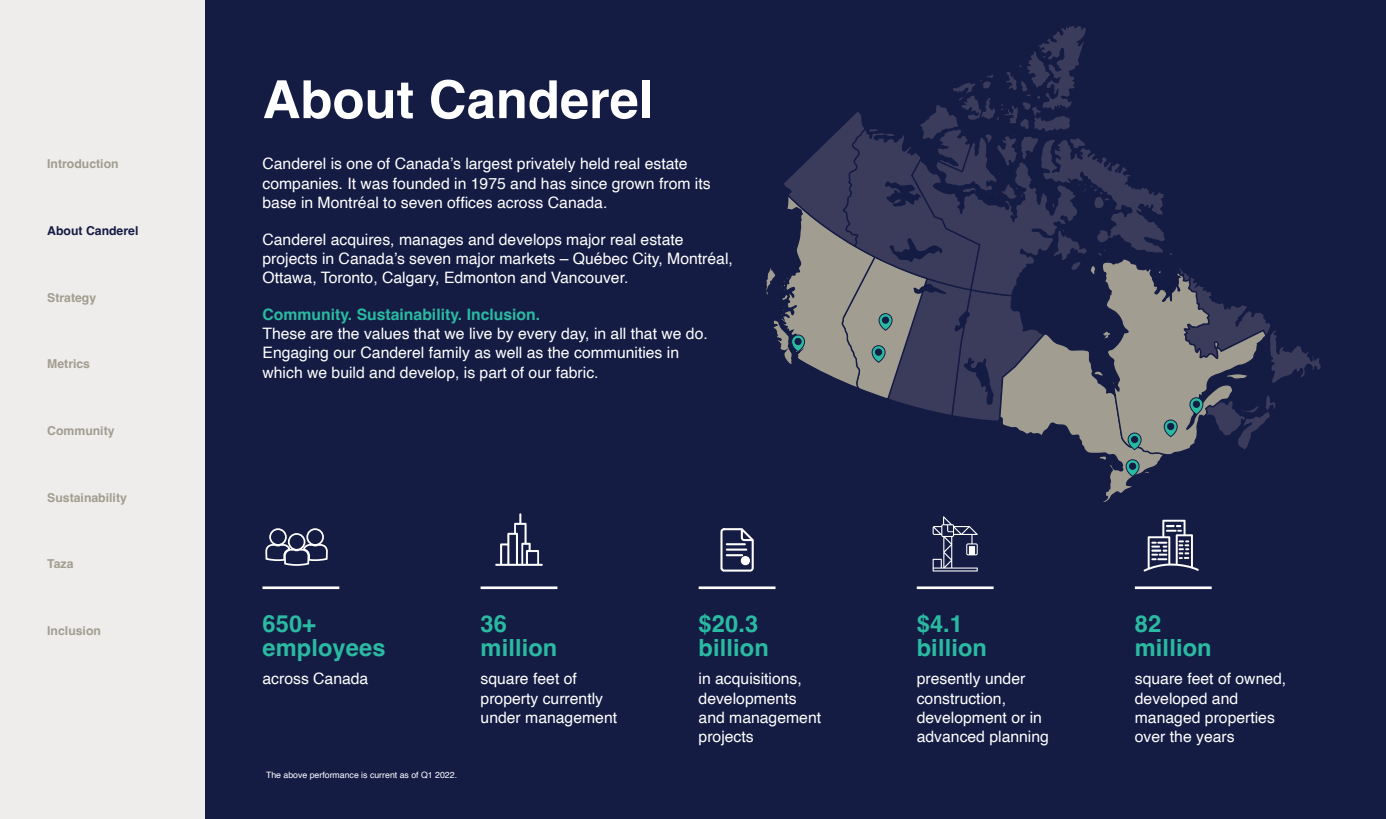
<style>
.page{position:relative;width:1386px;height:819px;background:#fff}
.page>*{position:absolute;margin:0;border:0;box-sizing:border-box;transform-origin:0 0}
.t1{font:700 52.5px "Helvetica";color:#fff}
.t2{font:700 23.62px/23.6px "Helvetica";letter-spacing:.005em;color:#2abaa1}
.t3{font:15.75px/19.2px "Helvetica";color:#fff}
.t4{font:700 15.75px "Helvetica";color:#2abaa1}
.t5{font:700 12.25px "Helvetica";color:#a19d90}
.t6{font:700 12.25px "Helvetica";color:#151c44}
.t7{font:700 12.25px "Helvetica";color:#a09d90}
.t8{font:8.75px "Helvetica";color:#fff}
</style>
<div class="page">
<div style="left:205px;top:0;width:1181px;height:819px;background:#151c44"></div>
<svg style="left:264px;top:528px;width:65px;height:62px"></svg>
<svg style="left:1007px;top:26px;width:79px;height:47px"></svg>
<svg style="left:766px;top:73px;width:555px;height:429px"></svg>
<hr style="left:262px;top:586px;width:77px;height:3px;background:#fff">
<hr style="left:481px;top:586px;width:76px;height:3px;background:#fff">
<hr style="left:699px;top:586px;width:77px;height:3px;background:#fff">
<hr style="left:917px;top:586px;width:77px;height:3px;background:#fff">
<hr style="left:1135px;top:586px;width:77px;height:3px;background:#fff">
<svg style="left:495px;top:513px;width:48px;height:53px"></svg>
<svg style="left:720px;top:528px;width:34px;height:44px"></svg>
<svg style="left:933px;top:516px;width:45px;height:56px"></svg>
<svg style="left:1143px;top:520px;width:56px;height:52px"></svg>
<div style="left:0;top:0;width:205px;height:819px;background:#efedeb"></div>
<p class="t7" style="left:47px;top:157px;width:73px">Introduction</p>
<p class="t6" style="left:47px;top:223px;width:93px">About Canderel</p>
<p class="t5" style="left:47px;top:290px;width:51px">Strategy</p>
<p class="t5" style="left:47px;top:357px;width:44px">Metrics</p>
<p class="t5" style="left:47px;top:423px;width:69px">Community</p>
<p class="t5" style="left:47px;top:490px;width:81px">Sustainability</p>
<p class="t5" style="left:47px;top:556px;width:28px">Taza</p>
<p class="t5" style="left:47px;top:623px;width:55px">Inclusion</p>
<h1 class="t1" style="left:262px;top:68px;width:392px">About Canderel</h1>
<p class="t3" style="left:262px;top:155px;width:450px">Canderel is one of Canada’s largest privately held real estate companies. It was founded in 1975 and has since grown from its base in Montréal to seven offices across Canada.</p>
<p class="t3" style="left:262px;top:230px;width:472px">Canderel acquires, manages and develops major real estate projects in Canada’s seven major markets – Québec City, Montréal,<br>Ottawa, Toronto, Calgary, Edmonton and Vancouver.</p>
<p class="t4" style="left:262px;top:305px;width:279px">Community. Sustainability. Inclusion.</p>
<p class="t3" style="left:262px;top:324px;width:447px">These are the values that we live by every day, in all that we do.<br>Engaging our Canderel family as well as the communities in which we build and develop, is part of our fabric.</p>
<h2 class="t2" style="left:262px;top:615px;width:125px">650+ employees</h2>
<h2 class="t2" style="left:481px;top:615px;width:78px">36 million</h2>
<h2 class="t2" style="left:699px;top:615px;width:72px">$20.3 billion</h2>
<h2 class="t2" style="left:917px;top:615px;width:72px">$4.1 billion</h2>
<h2 class="t2" style="left:1135px;top:615px;width:78px">82 million</h2>
<p class="t3" style="left:262px;top:670px;width:107px">across Canada</p>
<p class="t3" style="left:481px;top:670px;width:138px">square feet of property currently under management</p>
<p class="t3" style="left:699px;top:670px;width:124px">in acquisitions, developments and management projects</p>
<p class="t3" style="left:917px;top:670px;width:134px">presently under construction, development or in advanced planning</p>
<p class="t3" style="left:1135px;top:670px;width:153px">square feet of owned, developed and managed properties over the years</p>
<p class="t8" style="left:266px;top:768px;width:193px">The above performance is current as of Q1 2022.</p>
</div>
